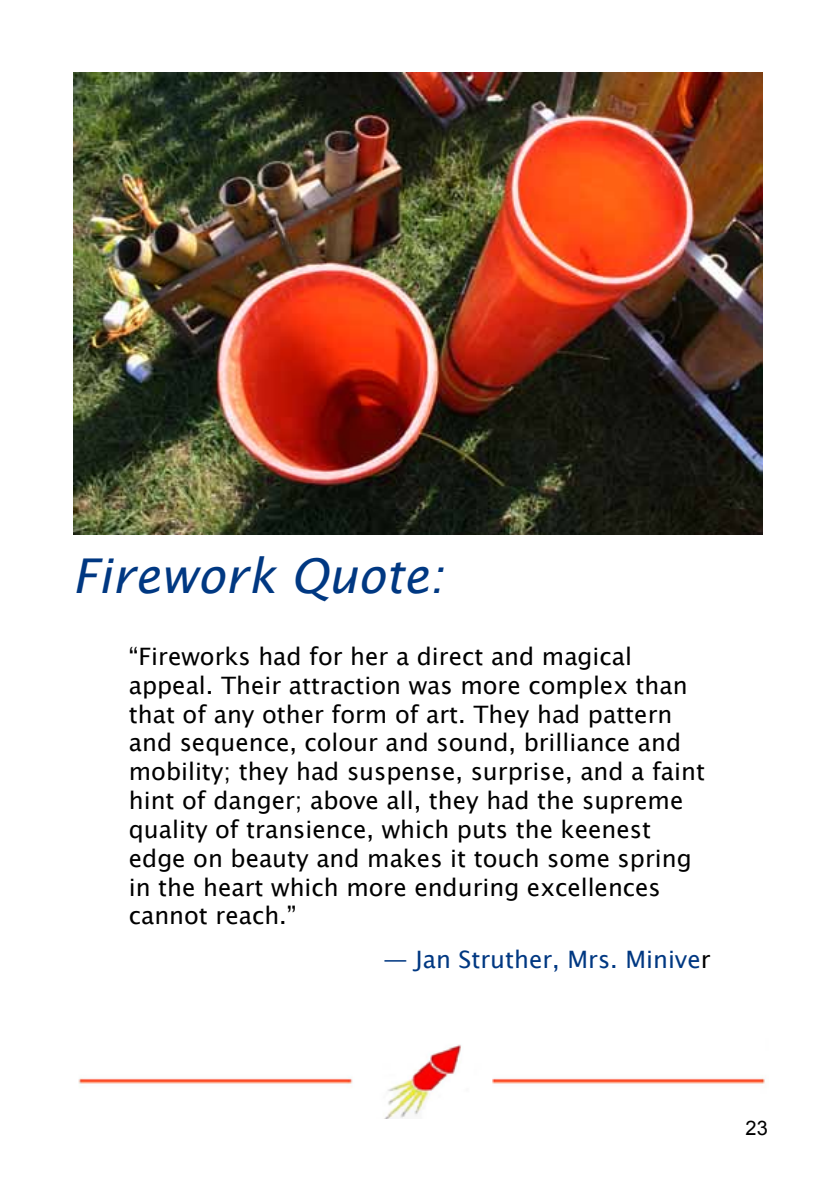
<style>
.page{position:relative;width:840px;height:1191px;background:#fff}
.page>*{position:absolute;margin:0;border:0;box-sizing:border-box;transform-origin:0 0}
.t1{font:italic 48px "Lucida Sans";color:#003882}
.t2{font:24px/28.8px "Lucida Sans";color:#000}
.t3{font:24px "Lucida Sans";color:#003882}
.t4{font:20px "Arial";color:#000}
.s1{color:#000}
</style>
<div class="page">
<img style="left:78px;top:1044px;width:687px;height:75px">
<img style="left:73px;top:72px;width:689px;height:462px">
<h1 class="t1" style="left:72px;top:548px;width:373px">Firework Quote:</h1>
<p class="t2" style="left:129px;top:642px;width:577px">“Fireworks had for her a direct and magical appeal. Their attraction was more complex than that of any other form of art. They had pattern and sequence, colour and sound, brilliance and mobility; they had suspense, surprise, and a faint hint of danger; above all, they had the supreme quality of transience, which puts the keenest edge on beauty and makes it touch some spring in the heart which more enduring excellences cannot reach.”</p>
<p class="t3" style="left:383px;top:945px;width:328px">― Jan Struther, Mrs. Minive<span class="s1">r</span></p>
<p class="t4" style="left:745px;top:1114px;width:24px">23</p>
</div>
